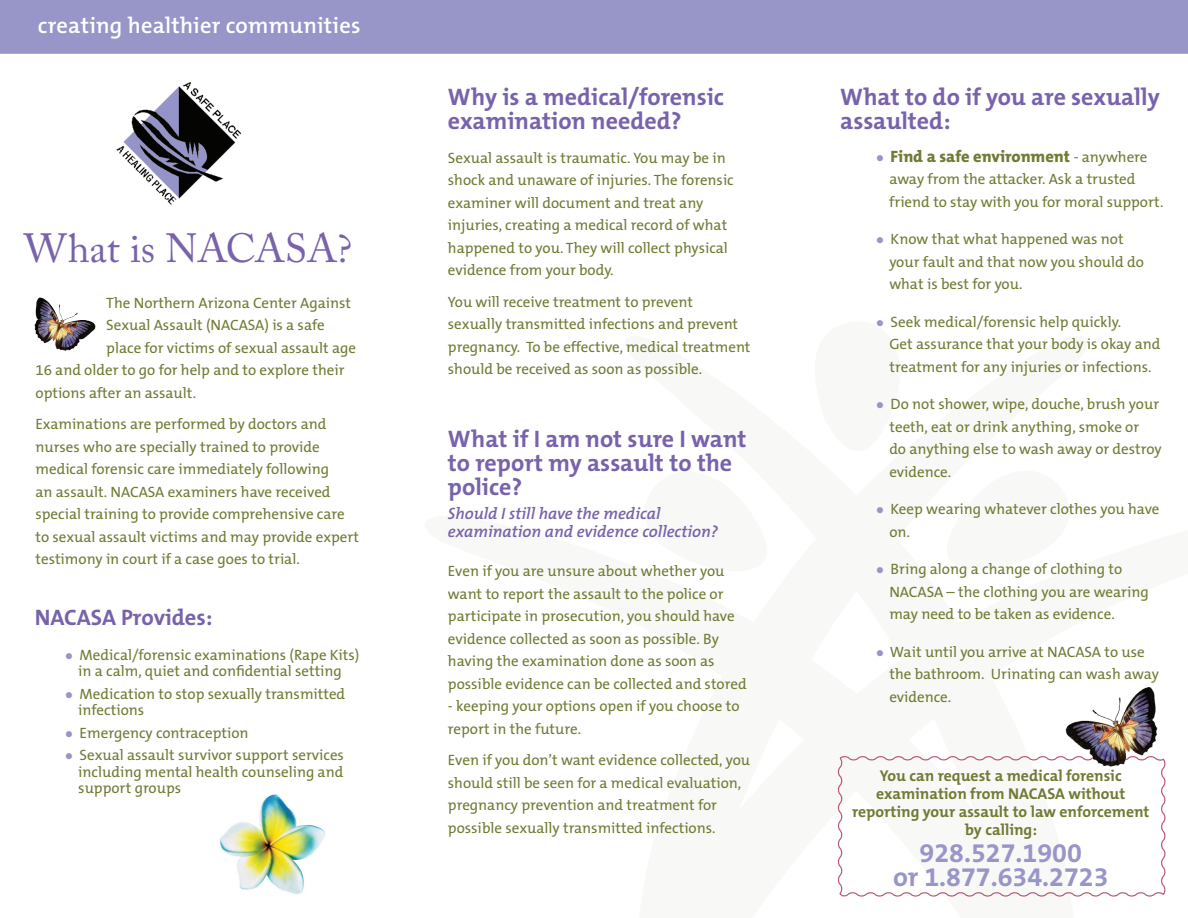
<style>
.page{position:relative;width:1188px;height:918px;background:#fff}
.page>*{position:absolute;margin:0;border:0;box-sizing:border-box;transform-origin:0 0}
.t1{font:40.5px "Adobe Caslon Pro";color:#7862ab}
.t2{font:700 27px/24px "The Mix B7";color:#9895c9;text-align:center}
.t3{font:700 24px/24px "The Mix B7";color:#7862ab}
.t4{font:600 22.5px "The Mix B6";letter-spacing:.01em;color:#fff}
.t5{font:700 22.5px "The Mix B7";color:#7862ab}
.t6{font:italic 600 16.5px/18px "The Mix B6";color:#7862ab}
.t7{font:800 16.5px "The Mix B8";color:#727a34}
.t8{font:700 15.75px/18px "The Mix B7";color:#727a34;text-align:center}
.t9{font:15px/22.5px "The Mix B5 Plain";color:#727a34}
.s1{color:#9895c9}
.s2{font-family:"The Mix B5 Plain";font-weight:400;font-size:15px}
</style>
<div class="page">
<div style="left:0;top:0;width:1188px;height:54px;background:#9895c9"></div>
<img style="left:220px;top:794px;width:106px;height:100px">
<img style="left:35px;top:297px;width:60px;height:54px">
<img style="left:116px;top:82px;width:125px;height:123px">
<svg style="left:837px;top:756px;width:329px;height:141px"></svg>
<img style="left:1065px;top:687px;width:92px;height:82px">
<h3 class="t4" style="left:38px;top:14px;width:324px">creating healthier communities</h3>
<h1 class="t1" style="left:24px;top:225px;width:330px">What is NACASA?</h1>
<p class="t9" style="left:106px;top:292px;width:246px">The Northern Arizona Center Against</p>
<p class="t9" style="left:106px;top:314px;width:220px">Sexual Assault (NACASA) is a safe</p>
<p class="t9" style="left:106px;top:337px;width:251px">place for victims of sexual assault age</p>
<p class="t9" style="left:36px;top:359px;width:310px">16 and older to go for help and to explore their</p>
<p class="t9" style="left:36px;top:382px;width:162px">options after an assault.</p>
<p class="t9" style="left:36px;top:413px;width:325px">Examinations are performed by doctors and nurses who are specially trained to provide medical forensic care immediately following<br>an assault. NACASA examiners have received special training to provide comprehensive care to sexual assault victims and may provide expert testimony in court if a case goes to trial.</p>
<h3 class="t5" style="left:35px;top:606px;width:179px">NACASA Provides:</h3>
<p class="t9" style="left:65px;top:647px;width:295px;line-height:16.5px;text-align:center"><span class="s1">●</span> Medical/forensic examinations (Rape Kits) in a calm, quiet and confidential setting</p>
<p class="t9" style="left:78px;top:686px;width:268px;line-height:16.5px;text-indent:-13px"><span class="s1">●</span> Medication to stop sexually transmitted infections</p>
<p class="t9" style="left:65px;top:722px;width:185px"><span class="s1">●</span> Emergency contraception</p>
<p class="t9" style="left:78px;top:747px;width:267px;line-height:16.5px;text-align:justify;text-indent:-13px"><span class="s1">●</span> Sexual assault survivor support services including mental health counseling and support groups</p>
<h3 class="t3" style="left:448px;top:86px;width:278px">Why is a medical/forensic examination needed?</h3>
<p class="t9" style="left:448px;top:147px;width:287px">Sexual assault is traumatic. You may be in shock and unaware of injuries. The forensic examiner will document and treat any injuries, creating a medical record of what happened to you. They will collect physical evidence from your body.</p>
<p class="t9" style="left:448px;top:291px;width:304px">You will receive treatment to prevent sexually transmitted infections and prevent pregnancy. To be effective, medical treatment should be received as soon as possible.</p>
<h3 class="t3" style="left:448px;top:428px;width:300px">What if I am not sure I want to report my assault to the police?</h3>
<p class="t6" style="left:448px;top:505px;width:272px">Should I still have the medical examination and evidence collection?</p>
<p class="t9" style="left:448px;top:560px;width:300px">Even if you are unsure about whether you want to report the assault to the police or participate in prosecution, you should have evidence collected as soon as possible. By having the examination done as soon as possible evidence can be collected and stored</p>
<p class="t9" style="left:448px;top:695px;width:293px">- keeping your options open if you choose to report in the future.</p>
<p class="t9" style="left:448px;top:749px;width:304px">Even if you don’t want evidence collected, you should still be seen for a medical evaluation, pregnancy prevention and treatment for possible sexually transmitted infections.</p>
<h3 class="t3" style="left:840px;top:86px;width:321px">What to do if you are sexually assaulted:</h3>
<p class="t7" style="left:876px;top:147px;width:273px"><span class="s1">●</span> Find a safe environment <span class="s2">- anywhere</span></p>
<p class="t9" style="left:889px;top:168px;width:276px">away from the attacker. Ask a trusted friend to stay with you for moral support.</p>
<p class="t9" style="left:889px;top:228px;width:256px;text-indent:-13px"><span class="s1">●</span> Know that what happened was not your fault and that now you should do what is best for you.</p>
<p class="t9" style="left:889px;top:311px;width:273px;text-indent:-13px"><span class="s1">●</span> Seek medical/forensic help quickly.<br>Get assurance that your body is okay and treatment for any injuries or infections.</p>
<p class="t9" style="left:889px;top:393px;width:274px;text-indent:-13px"><span class="s1">●</span> Do not shower, wipe, douche, brush your teeth, eat or drink anything, smoke or<br>do anything else to wash away or destroy evidence.</p>
<p class="t9" style="left:889px;top:498px;width:272px;text-indent:-13px"><span class="s1">●</span> Keep wearing whatever clothes you have on.</p>
<p class="t9" style="left:889px;top:558px;width:261px;text-indent:-13px"><span class="s1">●</span> Bring along a change of clothing to<br>NACASA – the clothing you are wearing may need to be taken as evidence.</p>
<p class="t9" style="left:889px;top:641px;width:271px;text-indent:-13px"><span class="s1">●</span> Wait until you arrive at NACASA to use the bathroom. Urinating can wash away evidence.</p>
<p class="t8" style="left:852px;top:767px;width:299px">You can request a medical forensic examination from NACASA without reporting your assault to law enforcement by calling:</p>
<h2 class="t2" style="left:893px;top:841px;width:217px">928.527.1900<br>or 1.877.634.2723</h2>
</div>
